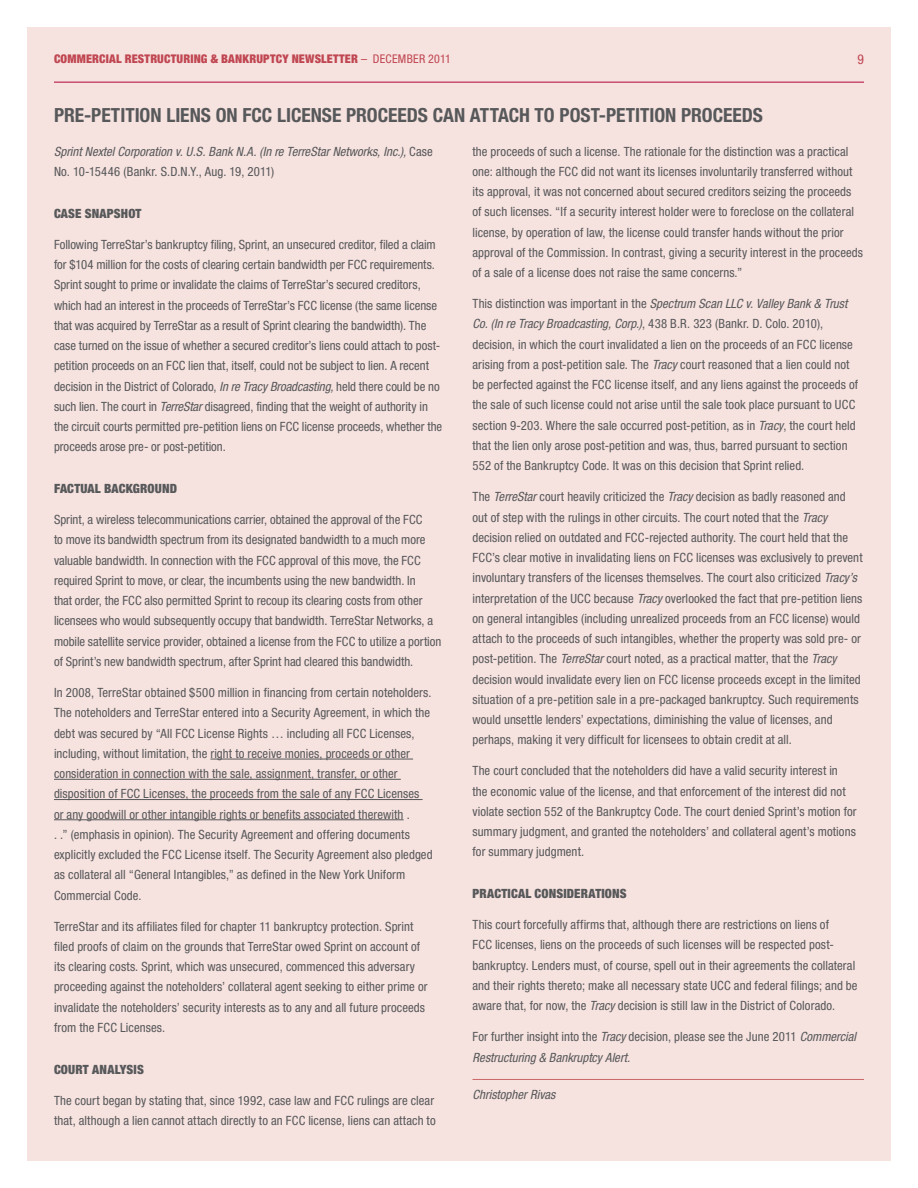
<style>
.page{position:relative;width:918px;height:1188px;background:#fff}
.page>*{position:absolute;margin:0;border:0;box-sizing:border-box;transform-origin:0 0}
.t1{font:700 condensed 19.5px "Helvetica Neue LT Std";color:#57585a}
.t2{font:condensed 13.5px "Helvetica Neue LT Std";color:#c04651}
.t3{font:condensed 12.75px/20.2px "Helvetica Neue LT Std";letter-spacing:.005em;color:#57585a}
.t4{font:italic condensed 12.75px/20.2px "Helvetica Neue LT Std";letter-spacing:.005em;color:#57585a}
.t5{font:900 condensed 12.75px "Helvetica Neue LT Std";letter-spacing:.01em;color:#57585a}
.t6{font:900 condensed 12px "Helvetica Neue LT Std";letter-spacing:.015em;color:#c04651}
.s1{font-weight:400}
.s2{font-style:normal}
.s3{font-style:italic}
</style>
<div class="page">
<div style="left:27px;top:27px;width:864px;height:1134px;background:#f6e2df"></div>
<hr style="left:54px;top:82px;width:810px;height:1px;background:#b30437">
<hr style="left:210px;top:759px;width:203px;height:1px;background:#57585a">
<hr style="left:54px;top:779px;width:347px;height:1px;background:#57585a">
<hr style="left:54px;top:799px;width:369px;height:1px;background:#57585a">
<hr style="left:54px;top:819px;width:350px;height:1px;background:#57585a">
<hr style="left:472px;top:1079px;width:392px;height:1px;background:#cb6667">
<p class="t6" style="left:54px;top:51px;width:398px">COMMERCIAL RESTRUCTURING &amp; BANKRUPTCY NEWSLETTER <span class="s1">– DECEMBER 2011</span></p>
<p class="t2" style="left:858px;top:51px;width:8px">9</p>
<h1 class="t1" style="left:54px;top:103px;width:711px">PRE-PETITION LIENS ON FCC LICENSE PROCEEDS CAN ATTACH TO POST-PETITION PROCEEDS</h1>
<p class="t4" style="left:54px;top:141px;width:380px">Sprint Nextel Corporation v. U.S. Bank N.A. (In re TerreStar Networks, Inc.), <span class="s2">Case<br>No. 10-15446 (Bankr. S.D.N.Y., Aug. 19, 2011)</span></p>
<p class="t5" style="left:54px;top:205px;width:89px">CASE SNAPSHOT</p>
<p class="t3" style="left:54px;top:234px;width:390px">Following TerreStar’s bankruptcy filing, Sprint, an unsecured creditor, filed a claim for $104 million for the costs of clearing certain bandwidth per FCC requirements.<br>Sprint sought to prime or invalidate the claims of TerreStar’s secured creditors, which had an interest in the proceeds of TerreStar’s FCC license (the same license that was acquired by TerreStar as a result of Sprint clearing the bandwidth). The case turned on the issue of whether a secured creditor’s liens could attach to post&shy;petition proceeds on an FCC lien that, itself, could not be subject to lien. A recent decision in the District of Colorado, <span class="s3">In re Tracy Broadcasting,</span> held there could be no such lien. The court in <span class="s3">TerreStar</span> disagreed, finding that the weight of authority in the circuit courts permitted pre-petition liens on FCC license proceeds, whether the proceeds arose pre- or post-petition.</p>
<p class="t5" style="left:54px;top:481px;width:124px">FACTUAL BACKGROUND</p>
<p class="t3" style="left:54px;top:510px;width:389px">Sprint, a wireless telecommunications carrier, obtained the approval of the FCC<br>to move its bandwidth spectrum from its designated bandwidth to a much more valuable bandwidth. In connection with the FCC approval of this move, the FCC required Sprint to move, or clear, the incumbents using the new bandwidth. In<br>that order, the FCC also permitted Sprint to recoup its clearing costs from other licensees who would subsequently occupy that bandwidth. TerreStar Networks, a mobile satellite service provider, obtained a license from the FCC to utilize a portion of Sprint’s new bandwidth spectrum, after Sprint had cleared this bandwidth.</p>
<p class="t3" style="left:54px;top:682px;width:380px">In 2008, TerreStar obtained $500 million in financing from certain noteholders.<br>The noteholders and TerreStar entered into a Security Agreement, in which the debt was secured by “All FCC License Rights … including all FCC Licenses, including, without limitation, the right to receive monies, proceeds or other consideration in connection with the sale, assignment, transfer, or other disposition of FCC Licenses, the proceeds from the sale of any FCC Licenses<br>or any goodwill or other intangible rights or benefits associated therewith .<br>. .” (emphasis in opinion). The Security Agreement and offering documents explicitly excluded the FCC License itself. The Security Agreement also pledged as collateral all “General Intangibles,” as defined in the New York Uniform Commercial Code.</p>
<p class="t3" style="left:54px;top:916px;width:375px">TerreStar and its affiliates filed for chapter 11 bankruptcy protection. Sprint filed proofs of claim on the grounds that TerreStar owed Sprint on account of its clearing costs. Sprint, which was unsecured, commenced this adversary proceeding against the noteholders’ collateral agent seeking to either prime or invalidate the noteholders’ security interests as to any and all future proceeds from the FCC Licenses.</p>
<p class="t5" style="left:54px;top:1061px;width:91px">COURT ANALYSIS</p>
<p class="t3" style="left:54px;top:1090px;width:383px">The court began by stating that, since 1992, case law and FCC rulings are clear that, although a lien cannot attach directly to an FCC license, liens can attach to</p>
<p class="t3" style="left:472px;top:141px;width:392px">the proceeds of such a license. The rationale for the distinction was a practical one: although the FCC did not want its licenses involuntarily transferred without its approval, it was not concerned about secured creditors seizing the proceeds of such licenses. “If a security interest holder were to foreclose on the collateral license, by operation of law, the license could transfer hands without the prior approval of the Commission. In contrast, giving a security interest in the proceeds of a sale of a license does not raise the same concerns.”</p>
<p class="t3" style="left:472px;top:294px;width:387px">This distinction was important in the <span class="s3">Spectrum Scan LLC v. Valley Bank &amp; Trust Co. (In re Tracy Broadcasting, Corp.)</span>, 438 B.R. 323 (Bankr. D. Colo. 2010), decision, in which the court invalidated a lien on the proceeds of an FCC license arising from a post-petition sale. The <span class="s3">Tracy</span> court reasoned that a lien could not be perfected against the FCC license itself, and any liens against the proceeds of the sale of such license could not arise until the sale took place pursuant to UCC section 9-203. Where the sale occurred post-petition, as in <span class="s3">Tracy</span>, the court held that the lien only arose post-petition and was, thus, barred pursuant to section 552 of the Bankruptcy Code. It was on this decision that Sprint relied.</p>
<p class="t3" style="left:472px;top:487px;width:392px">The <span class="s3">TerreStar</span> court heavily criticized the <span class="s3">Tracy</span> decision as badly reasoned and out of step with the rulings in other circuits. The court noted that the <span class="s3">Tracy </span>decision relied on outdated and FCC-rejected authority. The court held that the FCC’s clear motive in invalidating liens on FCC licenses was exclusively to prevent involuntary transfers of the licenses themselves. The court also criticized <span class="s3">Tracy’s </span>interpretation of the UCC because <span class="s3">Tracy</span> overlooked the fact that pre-petition liens on general intangibles (including unrealized proceeds from an FCC license) would attach to the proceeds of such intangibles, whether the property was sold pre- or post-petition. The <span class="s3">TerreStar</span> court noted, as a practical matter, that the <span class="s3">Tracy </span>decision would invalidate every lien on FCC license proceeds except in the limited situation of a pre-petition sale in a pre-packaged bankruptcy. Such requirements would unsettle lenders’ expectations, diminishing the value of licenses, and perhaps, making it very difficult for licensees to obtain credit at all.</p>
<p class="t3" style="left:472px;top:761px;width:386px">The court concluded that the noteholders did have a valid security interest in<br>the economic value of the license, and that enforcement of the interest did not violate section 552 of the Bankruptcy Code. The court denied Sprint’s motion for summary judgment, and granted the noteholders’ and collateral agent’s motions for summary judgment.</p>
<p class="t5" style="left:472px;top:886px;width:156px">PRACTICAL CONSIDERATIONS</p>
<p class="t3" style="left:472px;top:915px;width:387px">This court forcefully affirms that, although there are restrictions on liens of<br>FCC licenses, liens on the proceeds of such licenses will be respected post&shy;bankruptcy. Lenders must, of course, spell out in their agreements the collateral and their rights thereto; make all necessary state UCC and federal filings; and be aware that, for now, the <span class="s3">Tracy</span> decision is still law in the District of Colorado.</p>
<p class="t3" style="left:472px;top:1027px;width:385px">For further insight into the <span class="s3">Tracy</span> decision, please see the June 2011 <span class="s3">Commercial<br>Restructuring &amp; Bankruptcy Alert.</span></p>
<p class="t4" style="left:472px;top:1085px;width:84px">Christopher Rivas</p>
</div>
